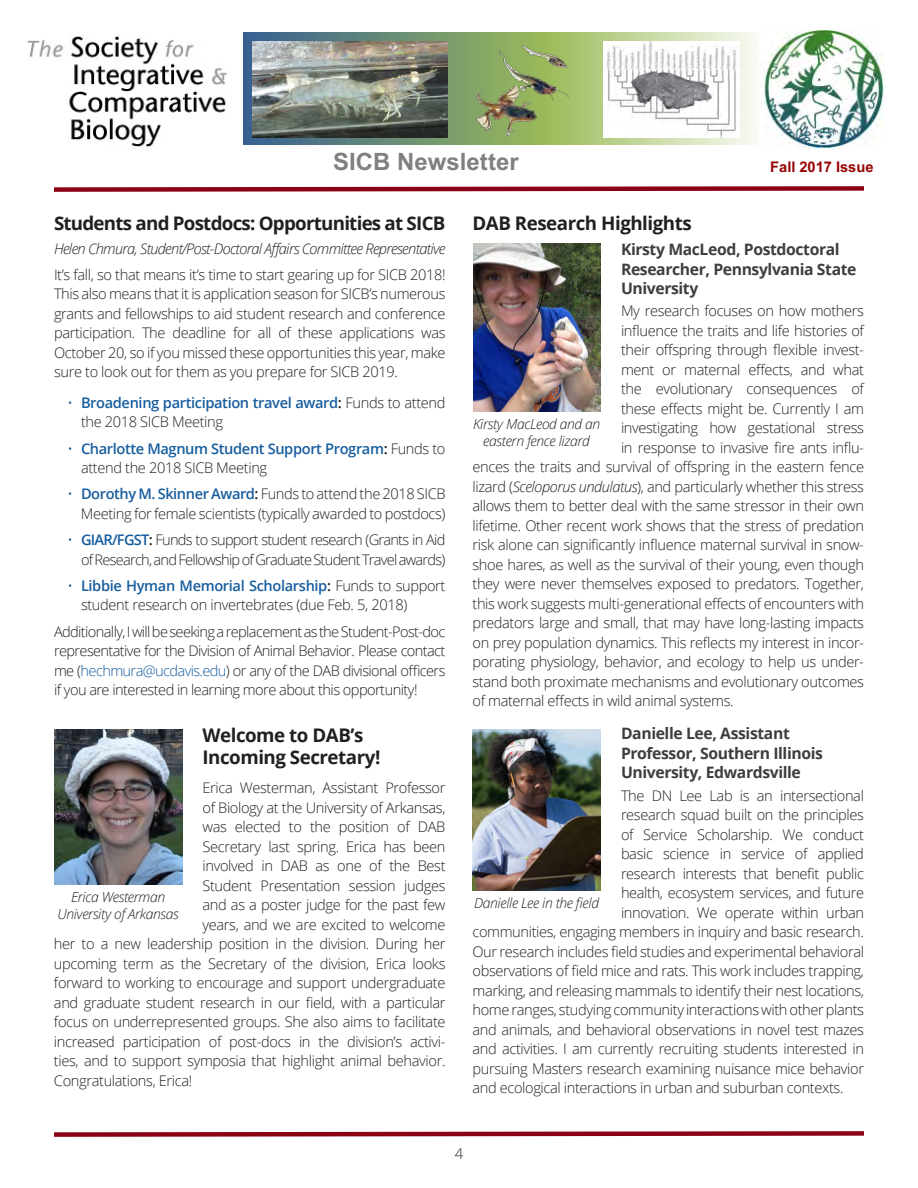
<style>
.page{position:relative;width:918px;height:1188px;background:#fff}
.page>*{position:absolute;margin:0;border:0;box-sizing:border-box;transform-origin:0 0}
.t1{font:700 23.85px "Arial";color:#808080}
.t2{font:700 18.75px/22.5px "Open Sans";letter-spacing:-.025em;color:#231f20}
.Subtitle{font:700 15.75px/19.5px "Open Sans";letter-spacing:-.025em;color:#3e3e3f}
.t3{font:300 15px "Open Sans";color:#231f20}
.Body{font:300 14.7px/19.5px "Open Sans";letter-spacing:-.025em;color:#231f20;text-align:justify}
.t4{font:600 14.7px/19.5px "Open Sans";letter-spacing:-.025em;color:#175d9e}
.Body-2{font:300 14.7px/19.5px "Open Sans";letter-spacing:-.05em;color:#231f20;text-align:right}
.Chair{font:italic 300 14.7px "Open Sans";letter-spacing:-.05em;color:#231f20}
.t5{font:700 14.7px "Arial";color:#900}
.t6{font:italic 300 13.8px/17.2px "Open Sans";letter-spacing:-.025em;color:#231f20;text-align:center}
.s1{font-weight:300}
.s2{color:#231f20}
.s3{font-weight:300;color:#231f20}
.s4{color:#175d9e}
.s5{font-weight:600;color:#175d9e}
.s6{font-weight:600}
.s7{font-style:italic}
</style>
<div class="page">
<svg style="left:54px;top:186px;width:810px;height:6px"></svg>
<img style="left:28px;top:36px;width:199px;height:112px">
<svg style="left:243px;top:32px;width:517px;height:113px"></svg>
<img style="left:761px;top:30px;width:122px;height:117px">
<img style="left:603px;top:42px;width:136px;height:96px">
<img style="left:471px;top:42px;width:102px;height:96px">
<img style="left:252px;top:42px;width:195px;height:96px">
<svg style="left:54px;top:1131px;width:810px;height:6px"></svg>
<img style="left:54px;top:729px;width:128px;height:155px">
<img style="left:473px;top:243px;width:127px;height:169px">
<img style="left:472px;top:729px;width:129px;height:162px">
<h1 class="t1" style="left:333px;top:145px;width:187px">SICB Newsletter</h1>
<p class="t5" style="left:770px;top:157px;width:105px">Fall 2017 Issue</p>
<p class="t2" style="left:54px;top:212px;width:393px">Students and Postdocs: Opportunities at SICB</p>
<p class="Chair" style="left:54px;top:238px;width:393px">Helen Chmura, Student/Post-Doctoral Affairs Committee Representative</p>
<p class="Body" style="left:54px;top:265px;width:393px">It’s fall, so that means it’s time to start gearing up for SICB 2018!<br>This also means that it is application season for SICB’s numerous grants and fellowships to aid student research and conference participation. The deadline for all of these applications was October 20, so if you missed these opportunities this year, make sure to look out for them as you prepare for SICB 2019.</p>
<p class="t4" style="left:81px;top:392px;width:366px;text-indent:-14px"><span class="s1">•</span> Broadening participation travel award<span class="s2">:</span> <span class="s3">Funds to attend the 2018 SICB Meeting</span></p>
<p class="t4" style="left:81px;top:438px;width:366px;text-indent:-14px"><span class="s1">•</span> Charlotte Magnum Student Support Program<span class="s2">:</span> <span class="s3">Funds to attend the 2018 SICB Meeting</span></p>
<p class="Body" style="left:68px;top:484px;width:380px;text-align:right"><span class="s4">•</span> <span class="s5">Dorothy M. Skinner Award</span><span class="s6">:</span> Funds to attend the 2018 SICB<br>Meeting for female scientists (typically awarded to postdocs)</p>
<p class="Body-2" style="left:68px;top:530px;width:379px"><span class="s4">•</span> <span class="s5">GIAR/FGST</span><span class="s6">:</span> Funds to support student research (Grants in Aid of Research, and Fellowship of Graduate Student Travel awards)</p>
<p class="Body" style="left:81px;top:575px;width:366px;text-indent:-14px"><span class="s4">•</span> <span class="s5">Libbie Hyman Memorial Scholarship</span><span class="s6">:</span> Funds to support student research on invertebrates (due Feb. 5, 2018)</p>
<p class="Body" style="left:54px;top:621px;width:393px">Additionally, I will be seeking a replacement as the Student-Post-doc representative for the Division of Animal Behavior. Please contact me (<span class="s4">hechmura@ucdavis.edu</span>) or any of the DAB divisional officers if you are interested in learning more about this opportunity!</p>
<p class="t2" style="left:202px;top:723px;width:179px">Welcome to DAB’s<br>Incoming Secretary!</p>
<p class="Body" style="left:202px;top:778px;width:245px">Erica Westerman, Assistant Professor</p>
<p class="Body" style="left:202px;top:797px;width:245px">of Biology at the University of Arkansas,</p>
<p class="Body" style="left:202px;top:817px;width:244px">was elected to the position of DAB</p>
<p class="Body" style="left:202px;top:836px;width:244px">Secretary last spring. Erica has been</p>
<p class="Body" style="left:202px;top:856px;width:245px">involved in DAB as one of the Best</p>
<p class="Body" style="left:202px;top:875px;width:245px">Student Presentation session judges</p>
<p class="Body" style="left:202px;top:895px;width:244px">and as a poster judge for the past few</p>
<p class="Body" style="left:202px;top:914px;width:245px">years, and we are excited to welcome</p>
<p class="Body" style="left:54px;top:934px;width:393px">her to a new leadership position in the division. During her</p>
<p class="Body" style="left:54px;top:953px;width:393px">upcoming term as the Secretary of the division, Erica looks</p>
<p class="Body" style="left:54px;top:973px;width:393px">forward to working to encourage and support undergraduate</p>
<p class="Body" style="left:54px;top:992px;width:393px">and graduate student research in our field, with a particular</p>
<p class="Body" style="left:54px;top:1012px;width:393px">focus on underrepresented groups. She also aims to facilitate</p>
<p class="Body" style="left:54px;top:1031px;width:393px">increased participation of post-docs in the division’s activi-</p>
<p class="Body" style="left:54px;top:1051px;width:393px">ties, and to support symposia that highlight animal behavior.</p>
<p class="Body" style="left:54px;top:1070px;width:140px">Congratulations, Erica!</p>
<p class="t6" style="left:57px;top:887px;width:123px">Erica Westerman<br>University of Arkansas</p>
<p class="t2" style="left:472px;top:212px;width:221px">DAB Research Highlights</p>
<p class="Subtitle" style="left:621px;top:239px;width:237px">Kirsty MacLeod, Postdoctoral<br>Researcher, Pennsylvania State<br>University</p>
<p class="Body" style="left:621px;top:301px;width:245px">My research focuses on how mothers</p>
<p class="Body" style="left:621px;top:320px;width:245px">influence the traits and life histories of</p>
<p class="Body" style="left:621px;top:340px;width:245px">their offspring through flexible invest-</p>
<p class="Body" style="left:621px;top:359px;width:245px">ment or maternal effects, and what</p>
<p class="Body" style="left:621px;top:379px;width:245px">the evolutionary consequences of</p>
<p class="Body" style="left:621px;top:398px;width:245px">these effects might be. Currently I am</p>
<p class="Body" style="left:621px;top:418px;width:245px">investigating how gestational stress</p>
<p class="Body" style="left:621px;top:437px;width:245px">in response to invasive fire ants influ-</p>
<p class="Body" style="left:473px;top:457px;width:393px">ences the traits and survival of offspring in the eastern fence</p>
<p class="Body" style="left:473px;top:476px;width:393px">lizard (<span class="s7">Sceloporus undulatus</span>), and particularly whether this stress</p>
<p class="Body" style="left:473px;top:496px;width:393px">allows them to better deal with the same stressor in their own</p>
<p class="Body" style="left:473px;top:515px;width:393px">lifetime. Other recent work shows that the stress of predation</p>
<p class="Body" style="left:473px;top:535px;width:393px">risk alone can significantly influence maternal survival in snow-</p>
<p class="Body" style="left:473px;top:554px;width:393px">shoe hares, as well as the survival of their young, even though</p>
<p class="Body" style="left:473px;top:574px;width:393px">they were never themselves exposed to predators. Together,</p>
<p class="Body" style="left:473px;top:593px;width:393px">this work suggests multi-generational effects of encounters with</p>
<p class="Body" style="left:473px;top:613px;width:393px">predators large and small, that may have long-lasting impacts</p>
<p class="Body" style="left:473px;top:632px;width:393px">on prey population dynamics. This reflects my interest in incor-</p>
<p class="Body" style="left:473px;top:652px;width:393px">porating physiology, behavior, and ecology to help us under-</p>
<p class="Body" style="left:473px;top:671px;width:393px">stand both proximate mechanisms and evolutionary outcomes</p>
<p class="Body" style="left:473px;top:691px;width:263px">of maternal effects in wild animal systems.</p>
<p class="Subtitle" style="left:621px;top:724px;width:203px">Danielle Lee, Assistant<br>Professor, Southern Illinois<br>University, Edwardsville</p>
<p class="Body" style="left:621px;top:785px;width:244px">The DN Lee Lab is an intersectional</p>
<p class="Body" style="left:621px;top:805px;width:244px">research squad built on the principles</p>
<p class="Body" style="left:621px;top:824px;width:244px">of Service Scholarship. We conduct</p>
<p class="Body" style="left:621px;top:844px;width:244px">basic science in service of applied</p>
<p class="Body" style="left:621px;top:863px;width:244px">research interests that benefit public</p>
<p class="Body" style="left:621px;top:883px;width:245px">health, ecosystem services, and future</p>
<p class="Body" style="left:621px;top:902px;width:245px">innovation. We operate within urban</p>
<p class="Body" style="left:472px;top:922px;width:393px">communities, engaging members in inquiry and basic research.</p>
<p class="Body" style="left:472px;top:941px;width:393px">Our research includes field studies and experimental behavioral</p>
<p class="Body" style="left:472px;top:961px;width:393px">observations of field mice and rats. This work includes trapping,</p>
<p class="Body" style="left:472px;top:980px;width:393px">marking, and releasing mammals to identify their nest locations,</p>
<p class="Body" style="left:472px;top:1000px;width:393px">home ranges, studying community interactions with other plants</p>
<p class="Body" style="left:472px;top:1019px;width:393px">and animals, and behavioral observations in novel test mazes</p>
<p class="Body" style="left:472px;top:1039px;width:393px">and activities. I am currently recruiting students interested in</p>
<p class="Body" style="left:472px;top:1058px;width:393px">pursuing Masters research examining nuisance mice behavior</p>
<p class="Body" style="left:472px;top:1078px;width:373px">and ecological interactions in urban and suburban contexts.</p>
<p class="t6" style="left:473px;top:415px;width:129px">Kirsty MacLeod and an eastern fence lizard</p>
<p class="t6" style="left:474px;top:894px;width:126px">Danielle Lee in the field</p>
<p class="t3" style="left:455px;top:1143px;width:10px">4</p>
</div>
